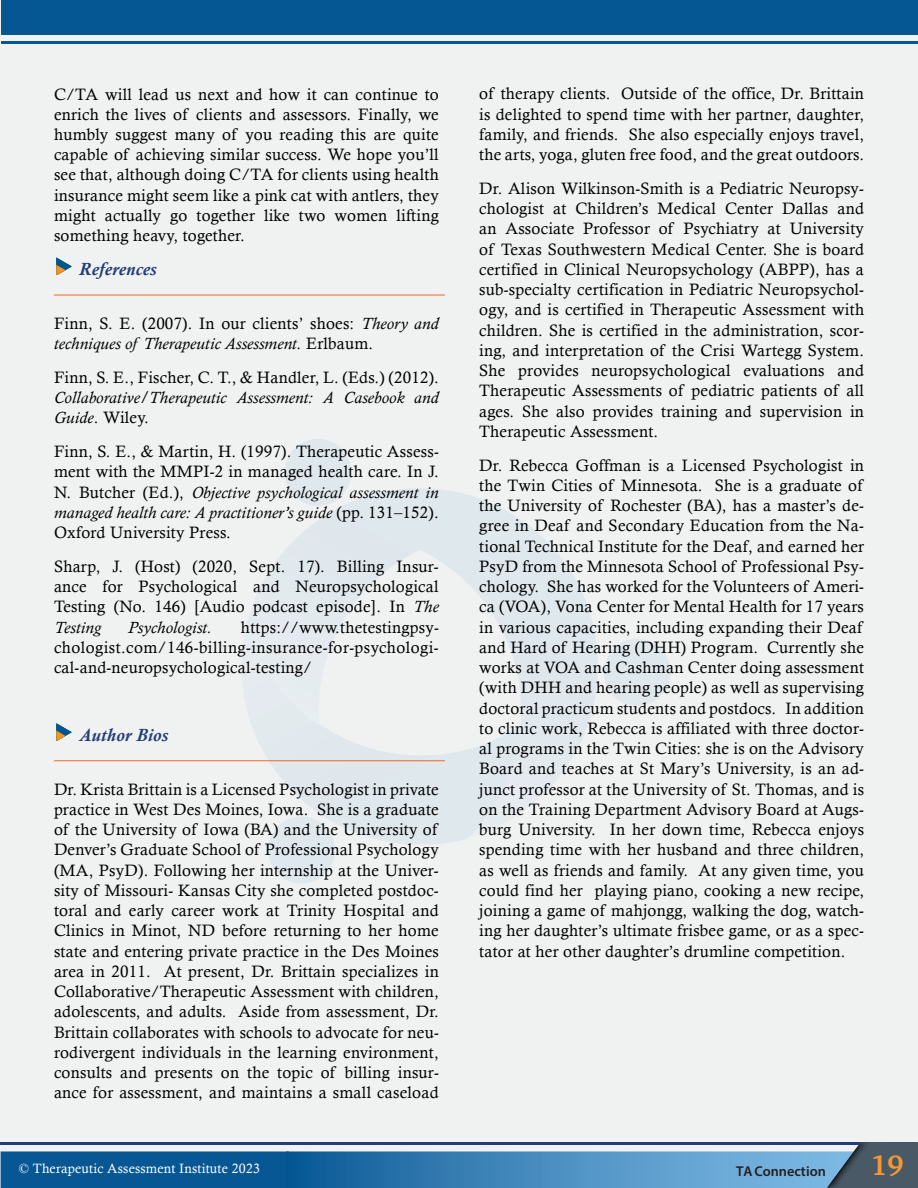
<style>
.page{position:relative;width:918px;height:1188px;background:#fff}
.page>*{position:absolute;margin:0;border:0;box-sizing:border-box;transform-origin:0 0}
.t1{font:700 28.5px "Charter";color:#f89633}
.t2{font:italic 700 18px "Calisto";letter-spacing:.015em;color:#243d78}
.t3{font:16.5px/20.2px "Calisto";letter-spacing:.015em;color:#000;text-align:justify}
.t4{font:italic 16.5px/20.2px "Calisto";letter-spacing:.015em;color:#000}
.t5{font:600 14.25px "Myriad Pro";color:#241f21}
.t6{font:13.5px "Calisto";letter-spacing:.015em;color:#fff}
.s1{font-style:italic}
.s2{font-style:normal}
</style>
<div class="page">
<div style="left:0;top:1px;width:918px;height:1187px;background:#f0f2f2"></div>
<svg style="left:420px;top:533px;width:178px;height:305px"></svg>
<svg style="left:242px;top:650px;width:5px;height:35px"></svg>
<svg style="left:399px;top:488px;width:20px;height:2px"></svg>
<div style="left:284px;top:439px;width:67px;height:67px;background:#dfe8ed;border-radius:34px"></div>
<div style="left:604px;top:639px;width:67px;height:67px;background:#dfe8ed;border-radius:34px"></div>
<div style="left:268px;top:816px;width:67px;height:68px;background:#dfe8ed;border-radius:34px"></div>
<div style="left:1px;top:0;width:916px;height:34px;background:#055794"></div>
<hr style="left:1px;top:41px;width:916px;height:3px;background:#055794">
<svg style="left:1px;top:1142px;width:917px;height:46px;background:#4a85b2"></svg>
<img style="left:826px;top:1142px;width:62px;height:46px">
<svg style="left:56px;top:257px;width:16px;height:18px"></svg>
<hr style="left:54px;top:295px;width:390px;height:1px;background:#f26621">
<svg style="left:56px;top:723px;width:16px;height:18px"></svg>
<hr style="left:54px;top:761px;width:390px;height:1px;background:#f26621">
<p class="t3" style="left:54px;top:84px;width:386px">C/TA will lead us next and how it can continue to enrich the lives of clients and assessors. Finally, we humbly suggest many of you reading this are quite capable of achieving similar success. We hope you’ll see that, although doing C/TA for clients using health insurance might seem like a pink cat with antlers, they might actually go together like two women lifting something heavy, together.</p>
<p class="t2" style="left:79px;top:259px;width:79px">References</p>
<p class="t3" style="left:54px;top:313px;width:386px">Finn, S. E. (2007). In our clients’ shoes: <span class="s1">Theory and techniques of Therapeutic Assessment.</span> Erlbaum.</p>
<p class="t3" style="left:54px;top:367px;width:386px">Finn, S. E., Fischer, C. T., &amp; Handler, L. (Eds.) (2012).</p>
<p class="t4" style="left:54px;top:388px;width:386px">Collaborative/Therapeutic Assessment: A Casebook and<br>Guide<span class="s2">. Wiley.</span></p>
<p class="t3" style="left:54px;top:441px;width:386px">Finn, S. E., &amp; Martin, H. (1997). Therapeutic Assess&shy;ment with the MMPI-2 in managed health care. In J.<br>N. Butcher (Ed.), <span class="s1">Objective psychological assessment in managed health care: A practitioner’s guide</span> (pp. 131–152).<br>Oxford University Press.</p>
<p class="t3" style="left:54px;top:556px;width:386px">Sharp, J. (Host) (2020, Sept. 17). Billing Insur&shy;ance for Psychological and Neuropsychological Testing (No. 146) [Audio podcast episode]. In <span class="s1">The Testing</span></p>
<p class="t3" style="left:54px;top:617px;width:386px;text-indent:187px">https://www.thetestingpsy&shy;chologist.com/146-billing-insurance-for-psychologi&shy;cal-and-neuropsychological-testing/</p>
<p class="t4" style="left:128px;top:617px;width:85px">Psychologist.</p>
<p class="t2" style="left:79px;top:724px;width:90px">Author Bios</p>
<p class="t3" style="left:54px;top:779px;width:386px">Dr. Krista Brittain is a Licensed Psychologist in private practice in West Des Moines, Iowa. She is a graduate of the University of Iowa (BA) and the University of Denver’s Graduate School of Professional Psychology (MA, PsyD). Following her internship at the Univer&shy;sity of Missouri- Kansas City she completed postdoc&shy;toral and early career work at Trinity Hospital and Clinics in Minot, ND before returning to her home state and entering private practice in the Des Moines area in 2011. At present, Dr. Brittain specializes in Collaborative/Therapeutic Assessment with children, adolescents, and adults. Aside from assessment, Dr.<br>Brittain collaborates with schools to advocate for neu&shy;rodivergent individuals in the learning environment, consults and presents on the topic of billing insur&shy;ance for assessment, and maintains a small caseload</p>
<p class="t3" style="left:479px;top:84px;width:386px">of therapy clients. Outside of the office, Dr. Brittain is delighted to spend time with her partner, daughter, family, and friends. She also especially enjoys travel, the arts, yoga, gluten free food, and the great outdoors.</p>
<p class="t3" style="left:479px;top:178px;width:386px">Dr. Alison Wilkinson-Smith is a Pediatric Neuropsy&shy;chologist at Children’s Medical Center Dallas and an Associate Professor of Psychiatry at University of Texas Southwestern Medical Center. She is board certified in Clinical Neuropsychology (ABPP), has a sub-specialty certification in Pediatric Neuropsychol&shy;ogy, and is certified in Therapeutic Assessment with children. She is certified in the administration, scor&shy;ing, and interpretation of the Crisi Wartegg System.<br>She provides neuropsychological evaluations and Therapeutic Assessments of pediatric patients of all ages. She also provides training and supervision in Therapeutic Assessment.</p>
<p class="t3" style="left:479px;top:455px;width:386px">Dr. Rebecca Goffman is a Licensed Psychologist in the Twin Cities of Minnesota. She is a graduate of the University of Rochester (BA), has a master’s de&shy;gree in Deaf and Secondary Education from the Na&shy;tional Technical Institute for the Deaf, and earned her PsyD from the Minnesota School of Professional Psy&shy;chology. She has worked for the Volunteers of Ameri&shy;ca (VOA), Vona Center for Mental Health for 17 years in various capacities, including expanding their Deaf and Hard of Hearing (DHH) Program. Currently she works at VOA and Cashman Center doing assessment (with DHH and hearing people) as well as supervising doctoral practicum students and postdocs. In addition to clinic work, Rebecca is affiliated with three doctor&shy;al programs in the Twin Cities: she is on the Advisory Board and teaches at St Mary’s University, is an ad&shy;junct professor at the University of St. Thomas, and is on the Training Department Advisory Board at Augs&shy;burg University. In her down time, Rebecca enjoys spending time with her husband and three children, as well as friends and family. At any given time, you could find her playing piano, cooking a new recipe, joining a game of mahjongg, walking the dog, watch&shy;ing her daughter’s ultimate frisbee game, or as a spec&shy;tator at her other daughter’s drumline competition.</p>
<p class="t6" style="left:19px;top:1160px;width:243px">© Therapeutic Assessment Institute 2023</p>
<p class="t5" style="left:736px;top:1162px;width:91px">TA Connection</p>
<h1 class="t1" style="left:871px;top:1140px;width:35px">19</h1>
</div>
